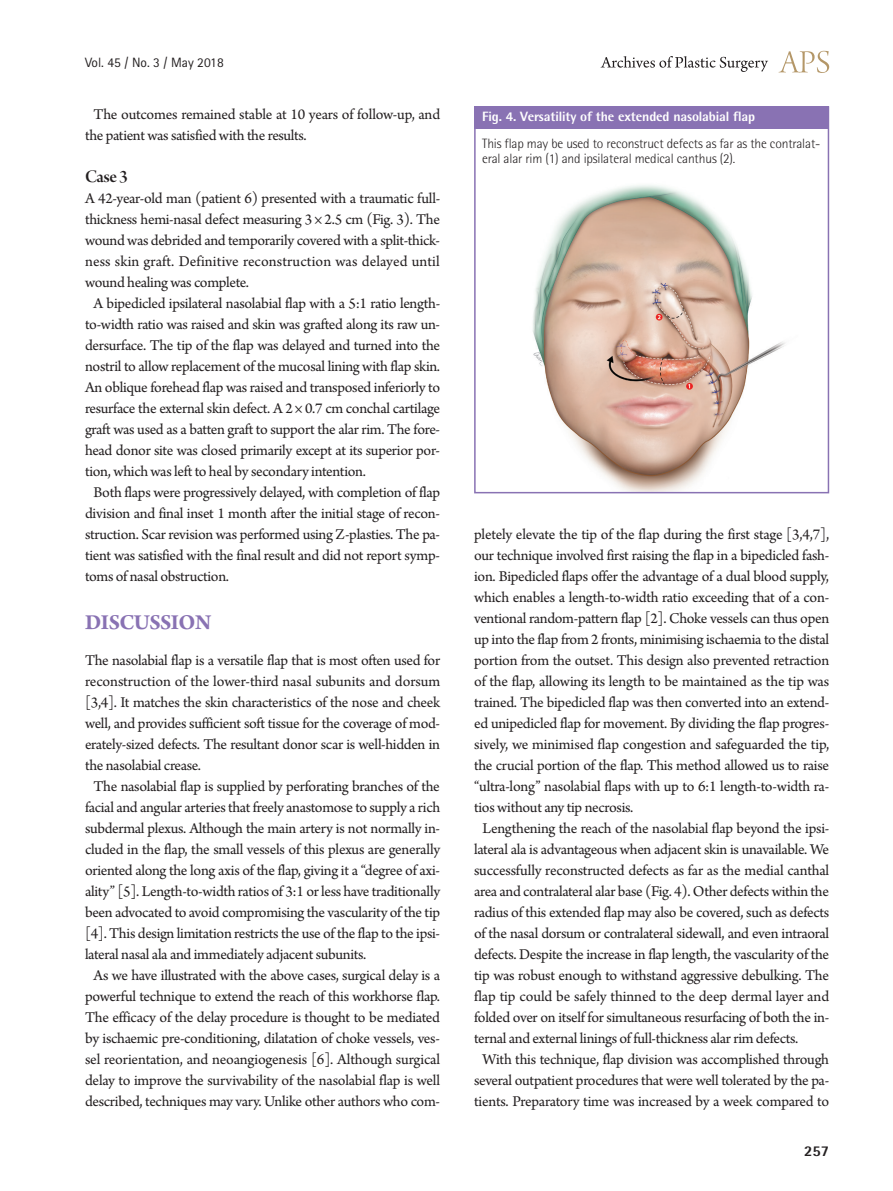
<style>
.page{position:relative;width:893px;height:1191px;background:#fff}
.page>*{position:absolute;margin:0;border:0;box-sizing:border-box;transform-origin:0 0}
.대제목{font:700 22.5px "Arno Pro";letter-spacing:-.02em;color:#8972b3}
.중제목{font:18.75px "Arno Pro Smbd Display";color:#231f20}
.본문{font:15.75px/21px "Arno Pro";letter-spacing:-.02em;color:#231f20;text-align:justify}
.본문_0{font:15.75px/21px "Arno Pro";letter-spacing:-.02em;color:#231f20;text-align:justify}
.t1{font:800 15px "Rotis Semi Sans Std";color:#231f20}
.그림설명{font:300 13.5px/15px "Rotis Semi Sans Std";letter-spacing:-.01em;color:#231f20}
.표그림제목{font:800 13.5px "Rotis Semi Sans Std";letter-spacing:-.01em;color:#fff}
.t2{font:13.5px "Rotis Sans Serif Std";color:#231f20}
</style>
<div class="page">
<svg style="left:779px;top:51px;width:50px;height:22px"></svg>
<svg style="left:601px;top:56px;width:167px;height:16px"></svg>
<img style="left:533px;top:185px;width:252px;height:305px">
<div style="left:474px;top:106px;width:354px;height:23px;background:#8972b3"></div>
<div style="left:474px;top:106px;width:355px;height:387px;border:2px solid #8972b3"></div>
<p class="t2" style="left:85px;top:54px;width:140px">Vol. 45 / No. 3 / May 2018</p>
<p class="본문" style="left:85px;top:105px;width:357px;text-indent:9px">The outcomes remained stable at 10 years of follow-up, and the patient was satisfied with the results.</p>
<p class="중제목" style="left:85px;top:166px;width:44px">Case 3</p>
<p class="본문_0" style="left:85px;top:189px;width:357px">A 42-year-old man (patient 6) presented with a traumatic full&shy;thickness hemi-nasal defect measuring 3 × 2.5 cm (Fig. 3). The wound was debrided and temporarily covered with a split-thick&shy;ness skin graft. Definitive reconstruction was delayed until wound healing was complete.</p>
<p class="본문" style="left:85px;top:294px;width:357px;text-indent:9px">A bipedicled ipsilateral nasolabial flap with a 5:1 ratio length&shy;to-width ratio was raised and skin was grafted along its raw un&shy;dersurface. The tip of the flap was delayed and turned into the nostril to allow replacement of the mucosal lining with flap skin.<br>An oblique forehead flap was raised and transposed inferiorly to resurface the external skin defect. A 2 × 0.7 cm conchal cartilage graft was used as a batten graft to support the alar rim. The fore&shy;head donor site was closed primarily except at its superior por&shy;tion, which was left to heal by secondary intention.</p>
<p class="본문" style="left:85px;top:483px;width:357px;text-indent:9px">Both flaps were progressively delayed, with completion of flap division and final inset 1 month after the initial stage of recon&shy;struction. Scar revision was performed using Z-plasties. The pa&shy;tient was satisfied with the final result and did not report symp&shy;toms of nasal obstruction.</p>
<p class="대제목" style="left:85px;top:609px;width:128px">DISCUSSION</p>
<p class="본문_0" style="left:85px;top:651px;width:357px">The nasolabial flap is a versatile flap that is most often used for reconstruction of the lower-third nasal subunits and dorsum [3,4]. It matches the skin characteristics of the nose and cheek well, and provides sufficient soft tissue for the coverage of mod&shy;erately-sized defects. The resultant donor scar is well-hidden in the nasolabial crease.</p>
<p class="본문" style="left:85px;top:777px;width:357px;text-indent:9px">The nasolabial flap is supplied by perforating branches of the facial and angular arteries that freely anastomose to supply a rich subdermal plexus. Although the main artery is not normally in&shy;cluded in the flap, the small vessels of this plexus are generally oriented along the long axis of the flap, giving it a “degree of axi&shy;ality” [5]. Length-to-width ratios of 3:1 or less have traditionally been advocated to avoid compromising the vascularity of the tip [4]. This design limitation restricts the use of the flap to the ipsi&shy;lateral nasal ala and immediately adjacent subunits.</p>
<p class="본문" style="left:85px;top:966px;width:357px;text-align:center">As we have illustrated with the above cases, surgical delay is a powerful technique to extend the reach of this workhorse flap.<br>The efficacy of the delay procedure is thought to be mediated by ischaemic pre-conditioning, dilatation of choke vessels, ves&shy;sel reorientation, and neoangiogenesis [6]. Although surgical delay to improve the survivability of the nasolabial flap is well described, techniques may vary. Unlike other authors who com-</p>
<p class="표그림제목" style="left:482px;top:108px;width:274px">Fig. 4. Versatility of the extended nasolabial flap</p>
<p class="그림설명" style="left:482px;top:136px;width:340px">This flap may be used to reconstruct defects as far as the contralat&shy;eral alar rim (1) and ipsilateral medical canthus (2).</p>
<p class="본문" style="left:474px;top:525px;width:357px">pletely elevate the tip of the flap during the first stage [3,4,7], our technique involved first raising the flap in a bipedicled fash&shy;ion. Bipedicled flaps offer the advantage of a dual blood supply, which enables a length-to-width ratio exceeding that of a con&shy;ventional random-pattern flap [2]. Choke vessels can thus open up into the flap from 2 fronts, minimising ischaemia to the distal portion from the outset. This design also prevented retraction of the flap, allowing its length to be maintained as the tip was trained. The bipedicled flap was then converted into an extend&shy;ed unipedicled flap for movement. By dividing the flap progres&shy;sively, we minimised flap congestion and safeguarded the tip, the crucial portion of the flap. This method allowed us to raise “ultra-long” nasolabial flaps with up to 6:1 length-to-width ra&shy;tios without any tip necrosis.</p>
<p class="본문" style="left:474px;top:819px;width:357px;text-indent:9px">Lengthening the reach of the nasolabial flap beyond the ipsi&shy;lateral ala is advantageous when adjacent skin is unavailable. We successfully reconstructed defects as far as the medial canthal area and contralateral alar base (Fig. 4). Other defects within the radius of this extended flap may also be covered, such as defects of the nasal dorsum or contralateral sidewall, and even intraoral defects. Despite the increase in flap length, the vascularity of the tip was robust enough to withstand aggressive debulking. The flap tip could be safely thinned to the deep dermal layer and folded over on itself for simultaneous resurfacing of both the in&shy;ternal and external linings of full-thickness alar rim defects.</p>
<p class="본문" style="left:474px;top:1050px;width:357px;text-align:center">With this technique, flap division was accomplished through several outpatient procedures that were well tolerated by the pa&shy;tients. Preparatory time was increased by a week compared to</p>
<p class="t1" style="left:804px;top:1141px;width:27px">257</p>
</div>
